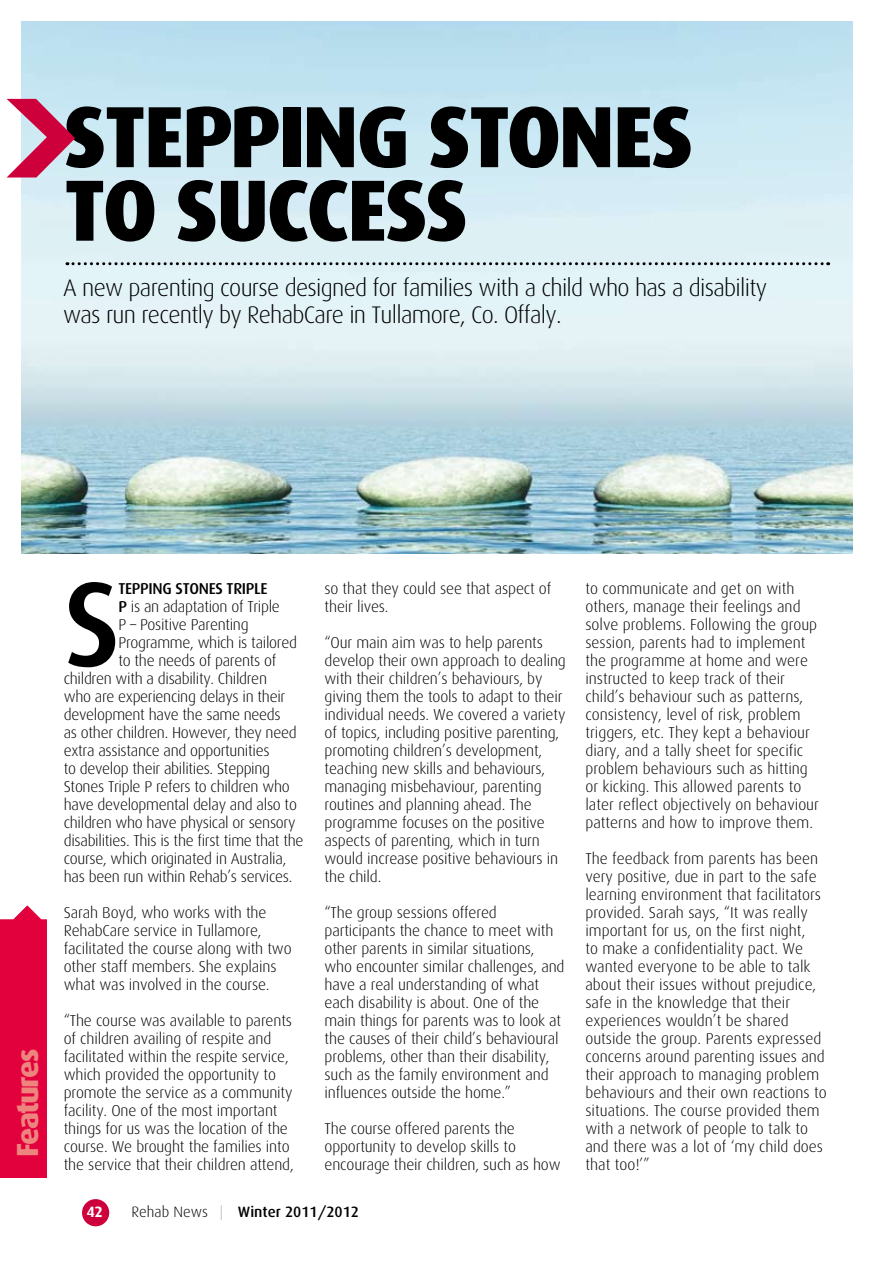
<style>
.page{position:relative;width:893px;height:1263px;background:#fff}
.page>*{position:absolute;margin:0;border:0;box-sizing:border-box;transform-origin:0 0}
.t1{font:500 120.45px "Dax";color:#000}
.t2{font:800 87px/73.5px "Dax";letter-spacing:-.03em;color:#000}
.t3{font:800 30.6px "Dax";color:#ee847e}
.t4{font:300 24px/27px "Dax";letter-spacing:-.03em;color:#000}
.t5{font:300 15.75px/18px "Dax";letter-spacing:-.01em;color:#000}
.t6{font:500 15.75px "Dax";letter-spacing:-.02em;color:#000}
.t7{font:500 15px "Dax";color:#000}
.t8{font:700 15px "Dax";color:#fff}
.s1{font-weight:500}
.s2{font-weight:300}
.s3{font-weight:300;color:#b1b3b4}
</style>
<div class="page">
<div style="left:0;top:905px;width:47px;height:273px;background:#e2003d"></div>
<img style="left:21px;top:21px;width:832px;height:533px">
<svg style="left:7px;top:99px;width:68px;height:78px"></svg>
<svg style="left:67px;top:262px;width:762px;height:3px;background:#8d999b"></svg>
<div style="left:82px;top:1199px;width:27px;height:27px;background:#ce003c;border-radius:50%"></div>
<h2 class="t2" style="left:64px;top:101px;width:626px">STEPPING STONES<br>TO SUCCESS</h2>
<h3 class="t4" style="left:63px;top:274px;width:706px">A new parenting course designed for families with a child who has a disability was run recently by RehabCare in Tullamore, Co. Offaly.</h3>
<h3 class="t3" style="left:10px;top:1157px;width:109px;rotate:-90deg">FEATURES</h3>
<h1 class="t1" style="left:64px;top:557px;width:59px">S</h1>
<p class="t6" style="left:118px;top:580px;width:151px">TEPPING STONES TRIPLE</p>
<p class="t5" style="left:118px;top:598px;width:163px"><span class="s1">P</span> is an adaptation of Triple</p>
<p class="t5" style="left:118px;top:616px;width:132px">P – Positive Parenting</p>
<p class="t5" style="left:118px;top:634px;width:180px">Programme, which is tailored</p>
<p class="t5" style="left:118px;top:652px;width:159px">to the needs of parents of</p>
<p class="t5" style="left:64px;top:670px;width:205px">children with a disability. Children</p>
<p class="t5" style="left:64px;top:688px;width:223px">who are experiencing delays in their</p>
<p class="t5" style="left:64px;top:706px;width:218px">development have the same needs</p>
<p class="t5" style="left:64px;top:724px;width:234px">as other children. However, they need</p>
<p class="t5" style="left:64px;top:742px;width:207px">extra assistance and opportunities</p>
<p class="t5" style="left:64px;top:760px;width:208px">to develop their abilities. Stepping</p>
<p class="t5" style="left:64px;top:778px;width:227px">Stones Triple P refers to children who</p>
<p class="t5" style="left:64px;top:796px;width:235px">have developmental delay and also to</p>
<p class="t5" style="left:64px;top:814px;width:233px">children who have physical or sensory</p>
<p class="t5" style="left:64px;top:832px;width:241px">disabilities. This is the first time that the</p>
<p class="t5" style="left:64px;top:850px;width:224px">course, which originated in Australia,</p>
<p class="t5" style="left:64px;top:868px;width:230px">has been run within Rehab’s services.</p>
<p class="t5" style="left:64px;top:904px;width:229px">Sarah Boyd, who works with the RehabCare service in Tullamore, facilitated the course along with two other staff members. She explains what was involved in the course.</p>
<p class="t5" style="left:64px;top:1012px;width:232px">“The course was available to parents of children availing of respite and facilitated within the respite service, which provided the opportunity to promote the service as a community facility. One of the most important things for us was the location of the course. We brought the families into the service that their children attend,</p>
<p class="t5" style="left:325px;top:580px;width:228px">so that they could see that aspect of their lives.</p>
<p class="t5" style="left:325px;top:634px;width:243px">“Our main aim was to help parents develop their own approach to dealing with their children’s behaviours, by giving them the tools to adapt to their individual needs. We covered a variety of topics, including positive parenting, promoting children’s development, teaching new skills and behaviours, managing misbehaviour, parenting routines and planning ahead. The programme focuses on the positive aspects of parenting, which in turn would increase positive behaviours in the child.</p>
<p class="t5" style="left:325px;top:904px;width:241px">“The group sessions offered participants the chance to meet with other parents in similar situations, who encounter similar challenges, and have a real understanding of what each disability is about. One of the main things for parents was to look at the causes of their child’s behavioural problems, other than their disability, such as the family environment and influences outside the home.”</p>
<p class="t5" style="left:325px;top:1120px;width:238px">The course offered parents the opportunity to develop skills to encourage their children, such as how</p>
<p class="t8" style="left:86px;top:1203px;width:18px">42</p>
<p class="t7" style="left:131px;top:1203px;width:229px"><span class="s2">Rehab News</span> <span class="s3">|</span> WINTER 2011/2012</p>
<p class="t5" style="left:585px;top:580px;width:235px">to communicate and get on with others, manage their feelings and solve problems. Following the group session, parents had to implement the programme at home and were instructed to keep track of their child’s behaviour such as patterns, consistency, level of risk, problem triggers, etc. They kept a behaviour diary, and a tally sheet for specific problem behaviours such as hitting or kicking. This allowed parents to later reflect objectively on behaviour patterns and how to improve them.</p>
<p class="t5" style="left:585px;top:850px;width:243px">The feedback from parents has been very positive, due in part to the safe learning environment that facilitators provided. Sarah says, “It was really important for us, on the first night,<br>to make a confidentiality pact. We wanted everyone to be able to talk about their issues without prejudice, safe in the knowledge that their experiences wouldn’t be shared outside the group. Parents expressed concerns around parenting issues and their approach to managing problem behaviours and their own reactions to situations. The course provided them with a network of people to talk to and there was a lot of ‘my child does that too!’”</p>
</div>
